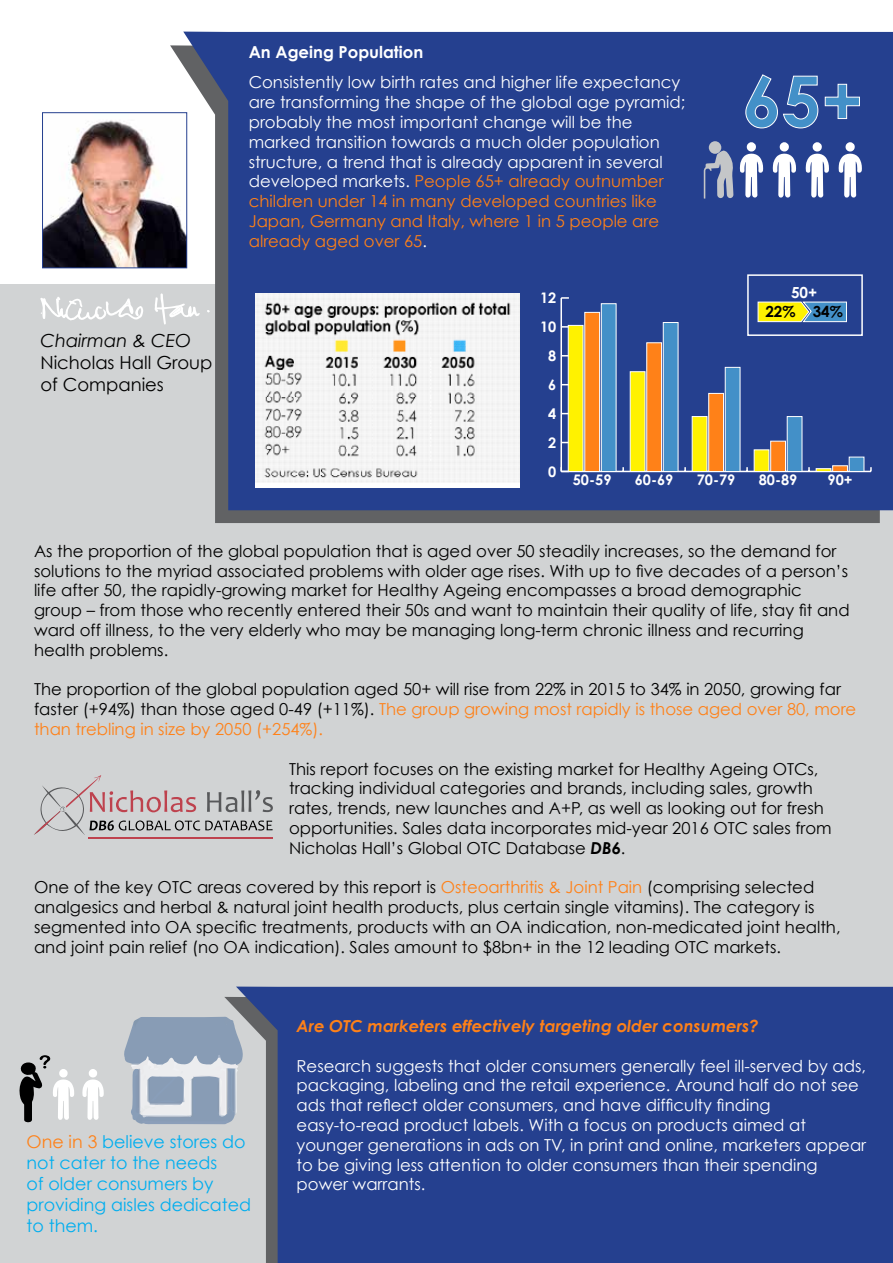
<style>
.page{position:relative;width:893px;height:1263px;background:#fff}
.page>*{position:absolute;margin:0;border:0;box-sizing:border-box;transform-origin:0 0}
.t1{font:18px/21.6px "Century Gothic";color:#000}
.t2{font:italic 18px "Century Gothic";color:#000}
.t3{font:17.55px/21px "Century Gothic";color:#00aeef}
.t4{font:16.5px/19.8px "Century Gothic";color:#000}
.t5{font:16.5px/19.8px "Century Gothic";color:#fff}
.t6{font:italic 700 16.5px "Century Gothic";color:#ff8118}
.t7{font:700 16.5px "Century Gothic";color:#fff}
.t8{font:700 15.3px "Century Gothic";color:#000}
.t9{font:700 15.3px "Century Gothic";color:#fff}
.t10{font:700 14.55px "Century Gothic";color:#fff}
.s1{color:#ff8118}
.s2{font-weight:700;font-style:italic}
</style>
<div class="page">
<div style="left:0;top:285px;width:893px;height:978px;background:#d1d3d4"></div>
<img style="left:44px;top:120px;width:126px;height:146px">
<div style="left:42px;top:112px;width:145px;height:156px;border:1px solid #25408f"></div>
<svg style="left:170px;top:45px;width:710px;height:478px;fill:#616264"></svg>
<svg style="left:183px;top:32px;width:710px;height:478px;background:#304992"></svg>
<div style="left:236px;top:986px;width:657px;height:277px;background:#25408f"></div>
<svg style="left:745px;top:74px;width:115px;height:55px;background:#416aab"></svg>
<svg style="left:704px;top:150px;width:30px;height:49px"></svg>
<div style="left:709px;top:141px;width:12px;height:13px;background:#c4c6c8;border-radius:50%"></div>
<svg style="left:740px;top:142px;width:23px;height:55px"></svg>
<svg style="left:839px;top:142px;width:23px;height:55px"></svg>
<svg style="left:806px;top:142px;width:23px;height:55px"></svg>
<svg style="left:773px;top:142px;width:23px;height:55px"></svg>
<svg style="left:34px;top:775px;width:239px;height:60px"></svg>
<hr style="left:88px;top:837px;width:185px;height:1px;background:#be424e">
<svg style="left:124px;top:1016px;width:119px;height:109px;background:#a6b4c5"></svg>
<svg style="left:19px;top:1055px;width:55px;height:67px"></svg>
<svg style="left:82px;top:1069px;width:22px;height:51px"></svg>
<svg style="left:154px;top:293px;width:46px;height:31px"></svg>
<svg style="left:40px;top:297px;width:103px;height:24px"></svg>
<svg style="left:757px;top:301px;width:90px;height:22px;background:#a9c174"></svg>
<div style="left:747px;top:274px;width:116px;height:62px;border:2px solid #fff"></div>
<hr style="left:561px;top:471px;width:310px;height:1px;background:#fff">
<hr style="left:560px;top:298px;width:2px;height:173px;background:#fff">
<svg style="left:560px;top:467px;width:8px;height:5px"></svg>
<svg style="left:562px;top:326px;width:6px;height:2px"></svg>
<svg style="left:561px;top:297px;width:8px;height:2px"></svg>
<div style="left:601px;top:303px;width:15px;height:169px;background:#4390c8;border:1px solid #fff"></div>
<div style="left:663px;top:322px;width:15px;height:150px;background:#4390c8;border:1px solid #fff"></div>
<div style="left:725px;top:367px;width:15px;height:105px;background:#4390c8;border:1px solid #fff"></div>
<div style="left:787px;top:416px;width:15px;height:56px;background:#4390c8;border:1px solid #fff"></div>
<div style="left:849px;top:457px;width:15px;height:15px;background:#4390c8;border:1px solid #fff"></div>
<div style="left:584px;top:312px;width:16px;height:160px;background:#ff8118;border:1px solid #fff"></div>
<div style="left:646px;top:342px;width:16px;height:130px;background:#ff8118;border:1px solid #fff"></div>
<div style="left:708px;top:393px;width:16px;height:79px;background:#ff8118;border:1px solid #fff"></div>
<div style="left:770px;top:441px;width:16px;height:31px;background:#ff8118;border:1px solid #fff"></div>
<div style="left:832px;top:465px;width:16px;height:7px;background:#ff8118;border:1px solid #fff"></div>
<div style="left:568px;top:325px;width:15px;height:147px;background:#fff200;border:1px solid #fff"></div>
<div style="left:630px;top:371px;width:15px;height:101px;background:#fff200"></div>
<div style="left:692px;top:416px;width:15px;height:56px;background:#fff200"></div>
<div style="left:754px;top:449px;width:15px;height:23px;background:#fff200"></div>
<svg style="left:816px;top:468px;width:15px;height:3px"></svg>
<img style="left:255px;top:293px;width:265px;height:195px">
<p class="t2" style="left:40px;top:329px;width:152px">Chairman &amp; CEO</p>
<p class="t1" style="left:40px;top:351px;width:174px">Nicholas Hall Group of Companies</p>
<p class="t7" style="left:249px;top:41px;width:176px">An Ageing Population</p>
<p class="t5" style="left:249px;top:72px;width:438px">Consistently low birth rates and higher life expectancy are transforming the shape of the global age pyramid; probably the most important change will be the marked transition towards a much older population structure, a trend that is already apparent in several developed markets. <span class="s1">People 65+ already outnumber children under 14 in many developed countries like Japan, Germany and Italy, where 1 in 5 people are already aged over 65</span>.</p>
<p class="t10" style="left:540px;top:289px;width:18px">12</p>
<p class="t10" style="left:540px;top:318px;width:18px">10</p>
<p class="t10" style="left:548px;top:347px;width:10px">8</p>
<p class="t10" style="left:548px;top:375px;width:10px">6</p>
<p class="t10" style="left:548px;top:404px;width:10px">4</p>
<p class="t10" style="left:548px;top:433px;width:10px">2</p>
<p class="t9" style="left:791px;top:283px;width:28px">50+</p>
<p class="t8" style="left:765px;top:302px;width:79px">22% 34%</p>
<p class="t10" style="left:548px;top:462px;width:10px">0</p>
<p class="t10" style="left:573px;top:470px;width:40px">50-59</p>
<p class="t10" style="left:635px;top:470px;width:40px">60-69</p>
<p class="t10" style="left:697px;top:470px;width:40px">70-79</p>
<p class="t10" style="left:759px;top:470px;width:40px">80-89</p>
<p class="t10" style="left:827px;top:470px;width:26px">90+</p>
<p class="t4" style="left:34px;top:540px;width:817px">As the proportion of the global population that is aged over 50 steadily increases, so the demand for solutions to the myriad associated problems with older age rises. With up to five decades of a person’s life after 50, the rapidly-growing market for Healthy Ageing encompasses a broad demographic group – from those who recently entered their 50s and want to maintain their quality of life, stay fit and ward off illness, to the very elderly who may be managing long-term chronic illness and recurring health problems.</p>
<p class="t4" style="left:34px;top:679px;width:824px">The proportion of the global population aged 50+ will rise from 22% in 2015 to 34% in 2050, growing far faster (+94%) than those aged 0-49 (+11%). <span class="s1">The group growing most rapidly is those aged over 80, more than trebling in size by 2050 (+254%).</span></p>
<p class="t4" style="left:289px;top:758px;width:544px">This report focuses on the existing market for Healthy Ageing OTCs, tracking individual categories and brands, including sales, growth rates, trends, new launches and A+P, as well as looking out for fresh opportunities. Sales data incorporates mid-year 2016 OTC sales from Nicholas Hall’s Global OTC Database <span class="s2">DB6</span>.</p>
<p class="t4" style="left:34px;top:877px;width:808px">One of the key OTC areas covered by this report is <span class="s1">Osteoarthritis &amp; Joint Pain</span> (comprising selected analgesics and herbal &amp; natural joint health products, plus certain single vitamins). The category is segmented into OA specific treatments, products with an OA indication, non-medicated joint health, and joint pain relief (no OA indication). Sales amount to $8bn+ in the 12 leading OTC markets.</p>
<p class="t3" style="left:27px;top:1131px;width:226px"><span class="s1">One in 3</span> believe stores do not cater to the needs<br>of older consumers by providing aisles dedicated to them.</p>
<p class="t6" style="left:297px;top:1015px;width:463px">Are OTC marketers effectively targeting older consumers?</p>
<p class="t5" style="left:297px;top:1055px;width:571px">Research suggests that older consumers generally feel ill-served by ads, packaging, labeling and the retail experience. Around half do not see ads that reflect older consumers, and have difficulty finding easy-to-read product labels. With a focus on products aimed at younger generations in ads on TV, in print and online, marketers appear to be giving less attention to older consumers than their spending power warrants.</p>
</div>
